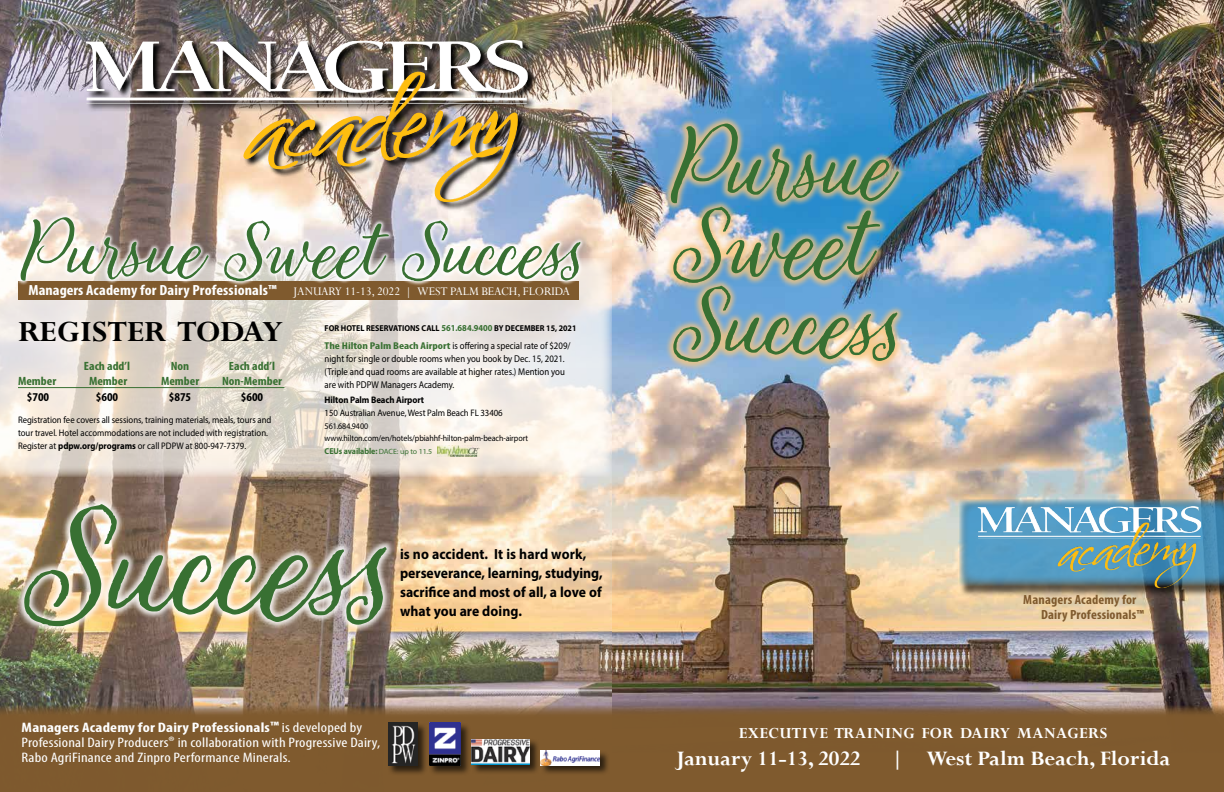
<style>
.page{position:relative;width:1224px;height:792px;background:#fff}
.page>*{position:absolute;margin:0;border:0;box-sizing:border-box;transform-origin:0 0}
.t1{font:181px "Looking Flowers Script";color:#387032;scale:1.05 1}
.t2{font:113px "Looking Flowers Script";color:#387032;scale:1.04 1}
.t3{font:113px "Looking Flowers Script";color:#387032}
.t4{font:90px "Looking Flowers Script";color:#387032;scale:1.04 1}
.t5{font:32.7px "Perpetua Bold SC680";color:#000;scale:1.04 1}
.t6{font:700 23px "Perpetua";color:#fff}
.t7{font:17.2px "Perpetua Bold SC680";letter-spacing:.03em;color:#fff}
.t8{font:700 14.7px/19px "Myriad Pro";letter-spacing:.005em;color:#000;scale:.93 1}
.t9{font:condensed 13.8px/15px "Myriad Pro";letter-spacing:.01em;color:#fff;scale:1.2 1}
.t10{font:700 condensed 13.3px "Myriad Pro";letter-spacing:.01em;color:#7f5a2e;scale:1.05 1}
.t11{font:13px "Perpetua";letter-spacing:-.01em;color:#fff}
.t12{font:700 condensed 12px "Myriad Pro";color:#387032;scale:1.1 1}
.t13{font:700 condensed 12px "Myriad Pro";color:#000;scale:1.1 1}
.t14{font:9.9px/13px "Myriad Pro";color:#000;scale:.89 1}
.t15{font:9.5px/13px "Myriad Pro";color:#000;scale:.92 1}
.t16{font:9.5px "Myriad Pro";color:#000;scale:.93 1}
.t17{font:700 9.5px "Myriad Pro";letter-spacing:-.01em;color:#000;scale:.93 1}
.t18{font:8.6px/12.6px "Myriad Pro";letter-spacing:-.01em;color:#000;scale:.93 1}
.t19{font:700 8.6px "Myriad Pro";color:#000;scale:.93 1}
.s1{font-family:"Myriad Pro";font-weight:700;font-stretch:condensed;font-size:14.7px}
.s2{font-weight:700}
.s3{font-size:9.1px;color:#387032}
.s4{font-weight:700;font-stretch:condensed;color:#387032}
.s5{font-weight:700;color:#387032}
.s6{font-size:7.6px;color:#387032}
</style>
<div class="page">
<img style="left:0;top:0;width:1224px;height:706px">
<div style="left:0;top:706px;width:1224px;height:86px;background:#7f5a2e"></div>
<div style="left:662px;top:115px;width:245px;height:256px;background:#fac67b;opacity:.79"></div>
<div style="left:959px;top:500px;width:265px;height:97px;background:#000;opacity:.75"></div>
<svg style="left:959px;top:500px;width:265px;height:86px;background:#5f95b2"></svg>
<img style="left:978px;top:506px;width:223px;height:82px">
<svg style="left:0;top:258px;width:612px;height:219px;background:#e7e1d8"></svg>
<hr style="left:18px;top:387px;width:266px;height:1px;background:#387032">
<img style="left:86px;top:39px;width:451px;height:171px">
<img style="left:86px;top:40px;width:442px;height:162px">
<img style="left:437px;top:446px;width:42px;height:11px">
<div style="left:387px;top:722px;width:41px;height:54px;background:#000;opacity:.65"></div>
<img style="left:388px;top:722px;width:30px;height:43px">
<div style="left:540px;top:750px;width:70px;height:26px;background:#000;opacity:.65"></div>
<img style="left:541px;top:751px;width:58px;height:14px">
<div style="left:429px;top:722px;width:42px;height:54px;background:#000;opacity:.65"></div>
<img style="left:429px;top:723px;width:31px;height:42px">
<div style="left:16px;top:496px;width:379px;height:139px;background:#fff;opacity:.89"></div>
<div style="left:18px;top:281px;width:560px;height:19px;background:#7f5a2e"></div>
<div style="left:471px;top:739px;width:69px;height:36px;background:#000;opacity:.65"></div>
<img style="left:472px;top:739px;width:57px;height:26px">
<div style="left:16px;top:213px;width:569px;height:73px;background:#fff;opacity:.89"></div>
<h3 class="t4" style="left:18px;top:190px;width:551px">Pursue Sweet Success</h3>
<h3 class="t11" style="left:29px;top:283px;width:543px"><span class="s1">Managers Academy for Dairy Professionals™</span> JANUARY 11-13, 2022 | WEST PALM BEACH, FLORIDA</h3>
<h3 class="t5" style="left:18px;top:311px;width:256px">REGISTER TODAY</h3>
<p class="t12" style="left:84px;top:358px;width:43px">Each add’l</p>
<p class="t12" style="left:171px;top:358px;width:18px">Non</p>
<p class="t12" style="left:229px;top:358px;width:43px">Each add’l</p>
<p class="t12" style="left:18px;top:373px;width:36px">Member</p>
<p class="t12" style="left:89px;top:373px;width:36px">Member</p>
<p class="t12" style="left:161px;top:373px;width:36px">Member</p>
<p class="t12" style="left:222px;top:373px;width:56px">Non-Member</p>
<p class="t13" style="left:27px;top:390px;width:22px">$700</p>
<p class="t13" style="left:96px;top:390px;width:22px">$600</p>
<p class="t13" style="left:169px;top:390px;width:22px">$875</p>
<p class="t13" style="left:241px;top:390px;width:22px">$600</p>
<p class="t15" style="left:18px;top:414px;width:277px">Registration fee covers all sessions, training materials, meals, tours and tour travel. Hotel accommodations are not included with registration.<br>Register at <span class="s2">pdpw.org/programs</span> or call PDPW at 800-947-7379.</p>
<p class="t19" style="left:325px;top:323px;width:272px">FOR HOTEL RESERVATIONS CALL <span class="s3">561.684.9400</span> BY DECEMBER 15, 2021</p>
<p class="t14" style="left:325px;top:339px;width:278px"><span class="s4">The Hilton Palm Beach Airport</span> is offering a special rate of $209/ night for single or double rooms when you book by Dec. 15, 2021. (Triple and quad rooms are available at higher rates.) Mention you are with PDPW Managers Academy.</p>
<p class="t17" style="left:325px;top:394px;width:109px">Hilton Palm Beach Airport</p>
<p class="t16" style="left:325px;top:407px;width:193px">150 Australian Avenue, West Palm Beach FL 33406</p>
<p class="t18" style="left:325px;top:419px;width:220px">561.684.9400 www.hilton.com/en/hotels/pbiahhf-hilton-palm-beach-airport<br><span class="s5">CEUs available:</span> <span class="s6">DACE: up to 11.5</span></p>
<h1 class="t1" style="left:15px;top:443px;width:373px">Success</h1>
<h3 class="t8" style="left:400px;top:544px;width:219px">is no accident. It is hard work, perseverance, learning, studying, sacrifice and most of all, a love of what you are doing.</h3>
<h3 class="t9" style="left:22px;top:720px;width:300px"><span class="s2">Managers Academy for Dairy Professionals™</span> is developed by<br>Professional Dairy Producers® in collaboration with Progressive Dairy,<br>Rabo AgriFinance and Zinpro Performance Minerals.</h3>
<h2 class="t3" style="left:668px;top:90px;width:223px">Pursue</h2>
<h2 class="t2" style="left:668px;top:169px;width:194px">Sweet</h2>
<h2 class="t2" style="left:668px;top:248px;width:233px">Success</h2>
<h3 class="t10" style="left:1023px;top:591px;width:109px">Managers Academy for</h3>
<h3 class="t10" style="left:1041px;top:606px;width:99px">Dairy Professionals™</h3>
<h3 class="t7" style="left:739px;top:722px;width:370px">EXECUTIVE TRAINING FOR DAIRY MANAGERS</h3>
<h3 class="t6" style="left:676px;top:744px;width:186px">January 11-13, 2022</h3>
<h3 class="t6" style="left:891px;top:744px;width:280px">| West Palm Beach, Florida</h3>
</div>
